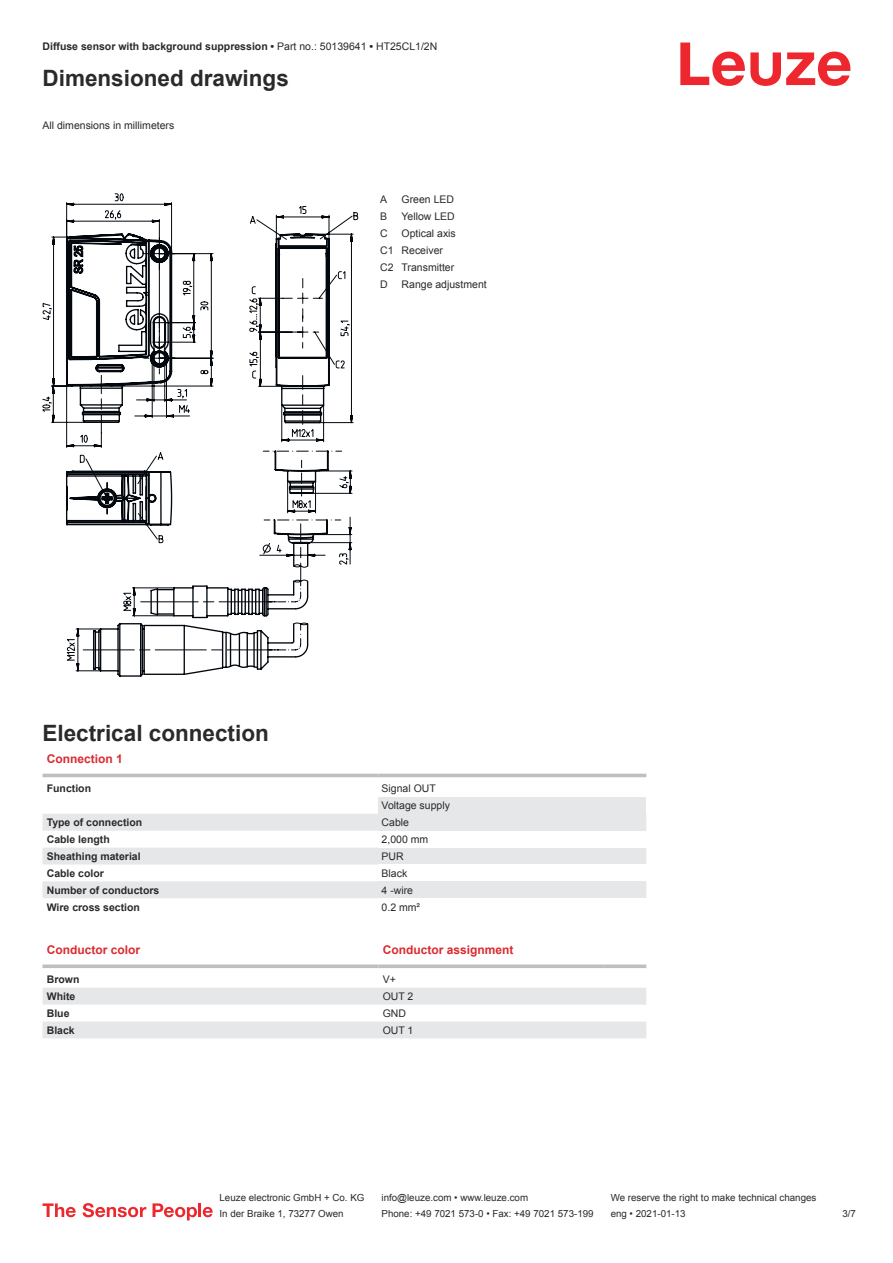
<style>
.page{position:relative;width:893px;height:1263px;background:#fff}
.page>*{position:absolute;margin:0;border:0;box-sizing:border-box;transform-origin:0 0}
.t1{font:700 22.5px "Arial";color:#2b292a}
.t2{font:700 12px "Arial";color:#db2a30}
.t3{font:700 10.5px "Arial";color:#2b292a}
.t4{font:10.5px/17px "Arial";color:#2b292a}
.t5{font:9.75px "Arial";color:#2b292a}
.s1{font-weight:400}
</style>
<div class="page">
<svg style="left:680px;top:43px;width:170px;height:43px"></svg>
<svg style="left:43px;top:773px;width:603px;height:5px"></svg>
<svg style="left:43px;top:814px;width:335px;height:84px;fill:#e6e7e9"></svg>
<hr style="left:43px;top:774px;width:335px;height:3px;background:#bdbfc1">
<hr style="left:378px;top:774px;width:268px;height:3px;background:#bdbfc1">
<div style="left:378px;top:797px;width:268px;height:17px;background:#e6e7e9"></div>
<div style="left:378px;top:814px;width:268px;height:17px;background:#e6e7e9"></div>
<div style="left:378px;top:847px;width:268px;height:17px;background:#e6e7e9"></div>
<div style="left:378px;top:881px;width:268px;height:17px;background:#e6e7e9"></div>
<svg style="left:43px;top:988px;width:603px;height:50px"></svg>
<svg style="left:43px;top:964px;width:335px;height:4px"></svg>
<svg style="left:378px;top:964px;width:226px;height:4px"></svg>
<svg style="left:604px;top:964px;width:42px;height:4px"></svg>
<svg style="left:43px;top:1203px;width:33px;height:14px"></svg>
<svg style="left:83px;top:1203px;width:63px;height:14px"></svg>
<svg style="left:153px;top:1203px;width:44px;height:17px"></svg>
<hr style="left:198px;top:1203px;width:3px;height:14px;background:#ed272d">
<svg style="left:203px;top:1207px;width:10px;height:10px"></svg>
<svg style="left:43px;top:193px;width:315px;height:478px"></svg>
<p class="t3" style="left:43px;top:43px;width:396px">Diffuse sensor with background suppression • <span class="s1">Part no.: 50139641</span> • <span class="s1">HT25CL1/2N</span></p>
<h1 class="t1" style="left:43px;top:70px;width:248px">Dimensioned drawings</h1>
<p class="t4" style="left:43px;top:117px;width:133px">All dimensions in millimeters</p>
<p class="t4" style="left:380px;top:192px;width:9px">A</p>
<p class="t4" style="left:402px;top:192px;width:54px">Green LED</p>
<p class="t4" style="left:380px;top:209px;width:9px">B</p>
<p class="t4" style="left:402px;top:209px;width:55px">Yellow LED</p>
<p class="t4" style="left:380px;top:226px;width:9px">C</p>
<p class="t4" style="left:380px;top:226px;width:77px;text-indent:21px">Optical axis<br>C1 Receiver<br>C2 Transmitter<br>D</p>
<p class="t4" style="left:402px;top:277px;width:87px">Range adjustment</p>
<h1 class="t1" style="left:43px;top:724px;width:228px">Electrical connection</h1>
<p class="t2" style="left:47px;top:754px;width:78px">Connection 1</p>
<p class="t3" style="left:47px;top:784px;width:46px">Function</p>
<p class="t4" style="left:382px;top:781px;width:70px">Signal OUT<br>Voltage supply</p>
<p class="t3" style="left:47px;top:818px;width:97px">Type of connection</p>
<p class="t4" style="left:382px;top:815px;width:29px">Cable</p>
<p class="t3" style="left:47px;top:835px;width:65px">Cable length</p>
<p class="t4" style="left:382px;top:832px;width:48px">2,000 mm</p>
<p class="t3" style="left:47px;top:852px;width:95px">Sheathing material</p>
<p class="t4" style="left:382px;top:848px;width:24px">PUR</p>
<p class="t3" style="left:47px;top:869px;width:59px">Cable color</p>
<p class="t4" style="left:382px;top:865px;width:27px">Black</p>
<p class="t3" style="left:47px;top:886px;width:114px">Number of conductors</p>
<p class="t4" style="left:382px;top:882px;width:33px">4 -wire</p>
<p class="t3" style="left:47px;top:903px;width:95px">Wire cross section</p>
<p class="t4" style="left:382px;top:899px;width:40px">0.2 mm²</p>
<p class="t2" style="left:47px;top:945px;width:95px">Conductor color</p>
<p class="t2" style="left:383px;top:945px;width:132px">Conductor assignment</p>
<p class="t3" style="left:47px;top:975px;width:34px">Brown</p>
<p class="t4" style="left:383px;top:972px;width:15px">V+</p>
<p class="t3" style="left:47px;top:992px;width:30px">White</p>
<p class="t4" style="left:383px;top:989px;width:32px">OUT 2</p>
<p class="t3" style="left:47px;top:1009px;width:24px">Blue</p>
<p class="t4" style="left:383px;top:1005px;width:25px">GND</p>
<p class="t3" style="left:47px;top:1026px;width:30px">Black</p>
<p class="t4" style="left:383px;top:1022px;width:32px">OUT 1</p>
<p class="t5" style="left:220px;top:1194px;width:146px">Leuze electronic GmbH + Co. KG</p>
<p class="t5" style="left:381px;top:1194px;width:148px">info@leuze.com • www.leuze.com</p>
<p class="t5" style="left:611px;top:1194px;width:207px">We reserve the right to make technical changes</p>
<p class="t5" style="left:220px;top:1210px;width:126px">In der Braike 1, 73277 Owen</p>
<p class="t5" style="left:381px;top:1210px;width:214px">Phone: +49 7021 573-0 • Fax: +49 7021 573-199</p>
<p class="t5" style="left:611px;top:1210px;width:76px">eng • 2021-01-13</p>
<p class="t5" style="left:842px;top:1210px;width:15px">3 /7</p>
</div>
